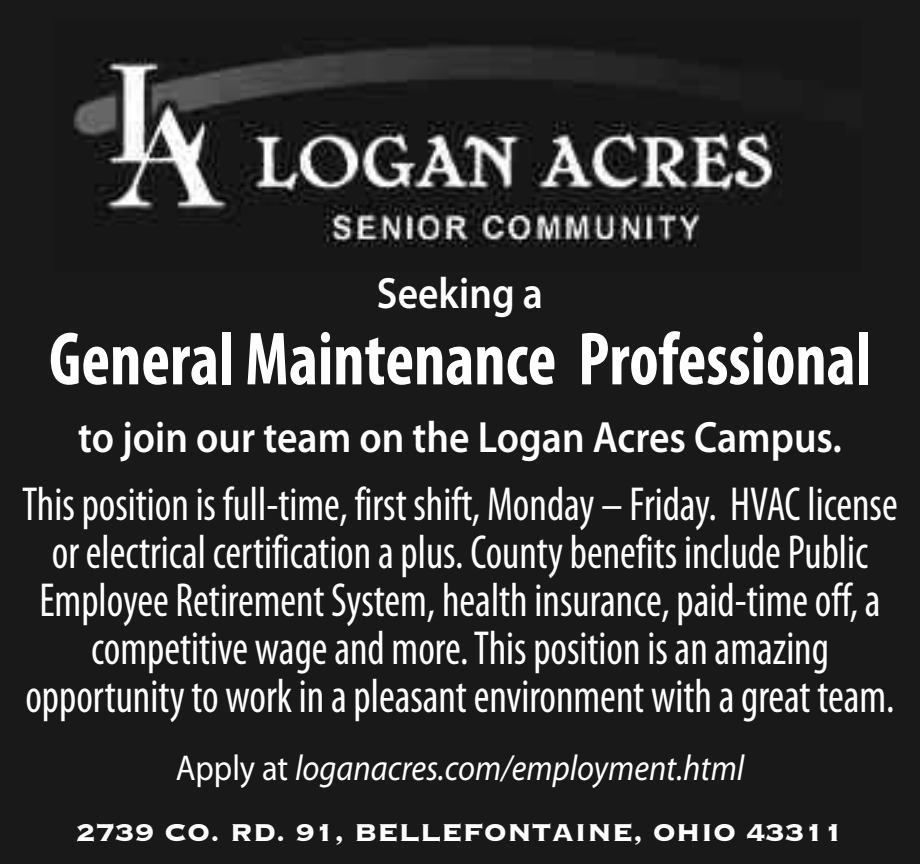
<style>
.page{position:relative;width:920px;height:864px;background:#191919}
.page>*{position:absolute;margin:0;border:0;box-sizing:border-box;transform-origin:0 0}
.t1{font:700 condensed 76px "Myriad Pro";color:#fff;scale:.9 1}
.t2{font:condensed 48px/48px "Myriad Pro";color:#fff;text-align:center;scale:.9 1}
.t3{font:600 44px "Myriad Pro";color:#fff;scale:.9 1}
.t4{font:italic 36px "Myriad Pro";color:#fff;scale:.9 1}
.t5{font:700 32px "Copperplate";color:#fff}
.s1{font-style:normal}
</style>
<div class="page">
<img style="left:73px;top:46px;width:710px;height:201px">
<p class="t3" style="left:377px;top:276px;width:186px">Seeking a</p>
<h1 class="t1" style="left:49px;top:332px;width:915px">General Maintenance Professional</h1>
<p class="t3" style="left:78px;top:420px;width:850px">to join our team on the Logan Acres Campus.</p>
<p class="t2" style="left:22px;top:484px;width:974px">This position is full-time, first shift, Monday – Friday. HVAC license or electrical certification a plus. County benefits include Public Employee Retirement System, health insurance, paid-time off, a competitive wage and more.This position is an amazing opportunity to work in a pleasant environment with a great team.</p>
<p class="t4" style="left:176px;top:754px;width:633px"><span class="s1">Apply at</span> loganacres.com/employment.html</p>
<p class="t5" style="left:76px;top:811px;width:769px">2739 CO. RD. 91, BELLEFONTAINE, OHIO 43311</p>
</div>
